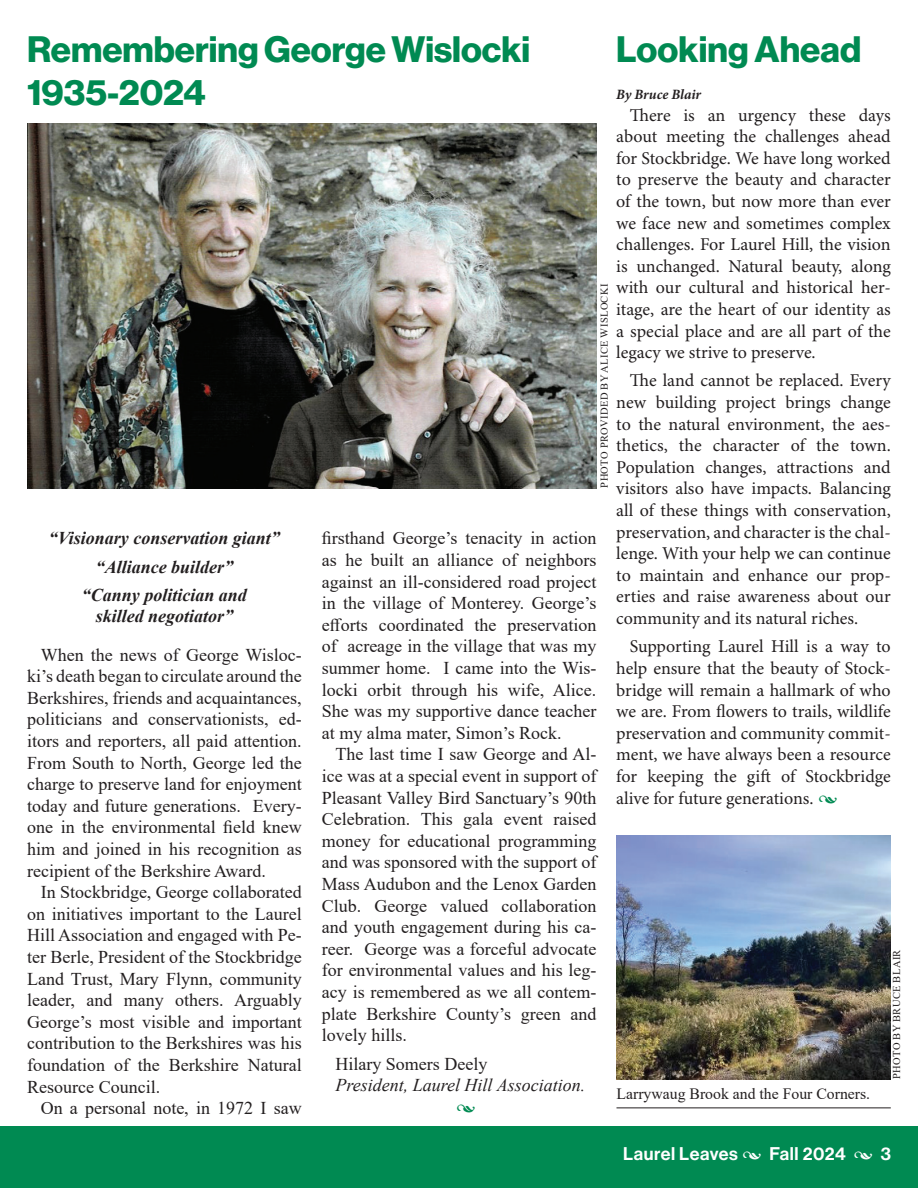
<style>
.page{position:relative;width:918px;height:1188px;background:#fff}
.page>*{position:absolute;margin:0;border:0;box-sizing:border-box;transform-origin:0 0}
.t1{font:36px/43.2px "N Haas Grotesk DS Pro 75 Bd";color:#008a52}
.t2{font:18px/21.6px "Times New Roman";color:#231f20;text-align:justify}
.t3{font:18px/21.6px "Minion Pro";letter-spacing:-.005em;color:#231f20;text-align:justify}
.t4{font:italic 700 18px/28.3px "Times New Roman";color:#231f20;text-align:center}
.t5{font:italic 18px "Times New Roman";color:#231f20}
.t6{font:18px "N Haas Grotesk DS Pro 65 Md";letter-spacing:.03em;color:#fff}
.t7{font:italic 18px "Minion Pro";color:#008a52}
.t8{font:15.75px "Times New Roman";color:#231f20}
.t9{font:italic 700 14.25px "Minion Pro";letter-spacing:-.005em;color:#231f20}
.t10{font:10.5px "Times New Roman";letter-spacing:.035em;color:#231f20}
.s1{font-style:italic;color:#008a52}
.s2{font-family:"Minion Pro";font-style:italic}
</style>
<div class="page">
<div style="left:0;top:1127px;width:918px;height:61px;background:#008a52"></div>
<img style="left:27px;top:123px;width:569px;height:365px">
<hr style="left:616px;top:1108px;width:275px;height:1px;background:#231f20">
<img style="left:616px;top:836px;width:275px;height:243px">
<h1 class="t1" style="left:27px;top:29px;width:505px">Remembering George Wislocki<br>1935-2024</h1>
<p class="t10" style="left:597px;top:488px;width:205px;rotate:-90deg">PHOTO PROVIDED BY ALICE WISLOCKI</p>
<p class="t4" style="left:49px;top:523px;width:233px">“Visionary conservation giant” “Alliance builder”<br>“Canny politician and</p>
<p class="t4" style="left:96px;top:602px;width:139px">skilled negotiator”</p>
<p class="t2" style="left:27px;top:643px;width:276px;text-indent:14px">When the news of George Wisloc&shy;ki’s death began to circulate around the Berkshires, friends and acquaintances, politicians and conservationists, ed&shy;itors and reporters, all paid attention.<br>From South to North, George led the charge to preserve land for enjoyment today and future generations. Every&shy;one in the environmental field knew him and joined in his recognition as recipient of the Berkshire Award.</p>
<p class="t2" style="left:27px;top:881px;width:276px;text-indent:14px">In Stockbridge, George collaborated on initiatives important to the Laurel Hill Association and engaged with Pe&shy;ter Berle, President of the Stockbridge Land Trust, Mary Flynn, community leader, and many others. Arguably George’s most visible and important contribution to the Berkshires was his foundation of the Berkshire Natural Resource Council.</p>
<p class="t2" style="left:41px;top:1097px;width:262px">On a personal note, in 1972 I saw</p>
<p class="t2" style="left:322px;top:527px;width:276px">firsthand George’s tenacity in action as he built an alliance of neighbors against an ill-considered road project in the village of Monterey. George’s efforts coordinated the preservation of acreage in the village that was my summer home. I came into the Wis&shy;locki orbit through his wife, Alice.<br>She was my supportive dance teacher at my alma mater, Simon’s Rock.</p>
<p class="t2" style="left:322px;top:743px;width:276px;text-indent:14px">The last time I saw George and Al&shy;ice was at a special event in support of Pleasant Valley Bird Sanctuary’s 90th Celebration. This gala event raised money for educational programming and was sponsored with the support of Mass Audubon and the Lenox Garden Club. George valued collaboration and youth engagement during his ca&shy;reer. George was a forceful advocate for environmental values and his leg&shy;acy is remembered as we all contem&shy;plate Berkshire County’s green and lovely hills.</p>
<p class="t2" style="left:335px;top:1052px;width:153px">Hilary Somers Deely</p>
<p class="t5" style="left:335px;top:1073px;width:251px">President, Laurel Hill Association.</p>
<p class="t7" style="left:456px;top:1095px;width:21px">•</p>
<h1 class="t1" style="left:616px;top:29px;width:247px">Looking Ahead</h1>
<p class="t9" style="left:616px;top:84px;width:86px">By Bruce Blair</p>
<p class="t3" style="left:616px;top:105px;width:276px;text-indent:14px">There is an urgency these days about meeting the challenges ahead for Stockbridge. We have long worked to preserve the beauty and character of the town, but now more than ever we face new and sometimes complex challenges. For Laurel Hill, the vision is unchanged. Natural beauty, along with our cultural and historical her&shy;itage, are the heart of our identity as a special place and are all part of the legacy we strive to preserve.</p>
<p class="t3" style="left:616px;top:371px;width:276px;text-indent:14px">The land cannot be replaced. Every new building project brings change to the natural environment, the aes&shy;thetics, the character of the town.<br>Population changes, attractions and visitors also have impacts. Balancing all of these things with conservation, preservation, and character is the chal&shy;lenge. With your help we can continue to maintain and enhance our prop&shy;erties and raise awareness about our community and its natural riches.</p>
<p class="t3" style="left:616px;top:637px;width:276px;text-indent:14px">Supporting Laurel Hill is a way to help ensure that the beauty of Stock&shy;bridge will remain a hallmark of who we are. From flowers to trails, wildlife preservation and community commit&shy;ment, we have always been a resource for keeping the gift of Stockbridge alive for future generations. <span class="s1">•</span></p>
<p class="t8" style="left:616px;top:1082px;width:255px">Larrywaug Brook and the Four Corners.</p>
<p class="t10" style="left:889px;top:1079px;width:131px;rotate:-90deg">PHOTO BY BRUCE BLAIR</p>
<p class="t6" style="left:623px;top:1143px;width:269px">Laurel Leaves <span class="s2">•</span> Fall 2024 <span class="s2">•</span> 3</p>
</div>
